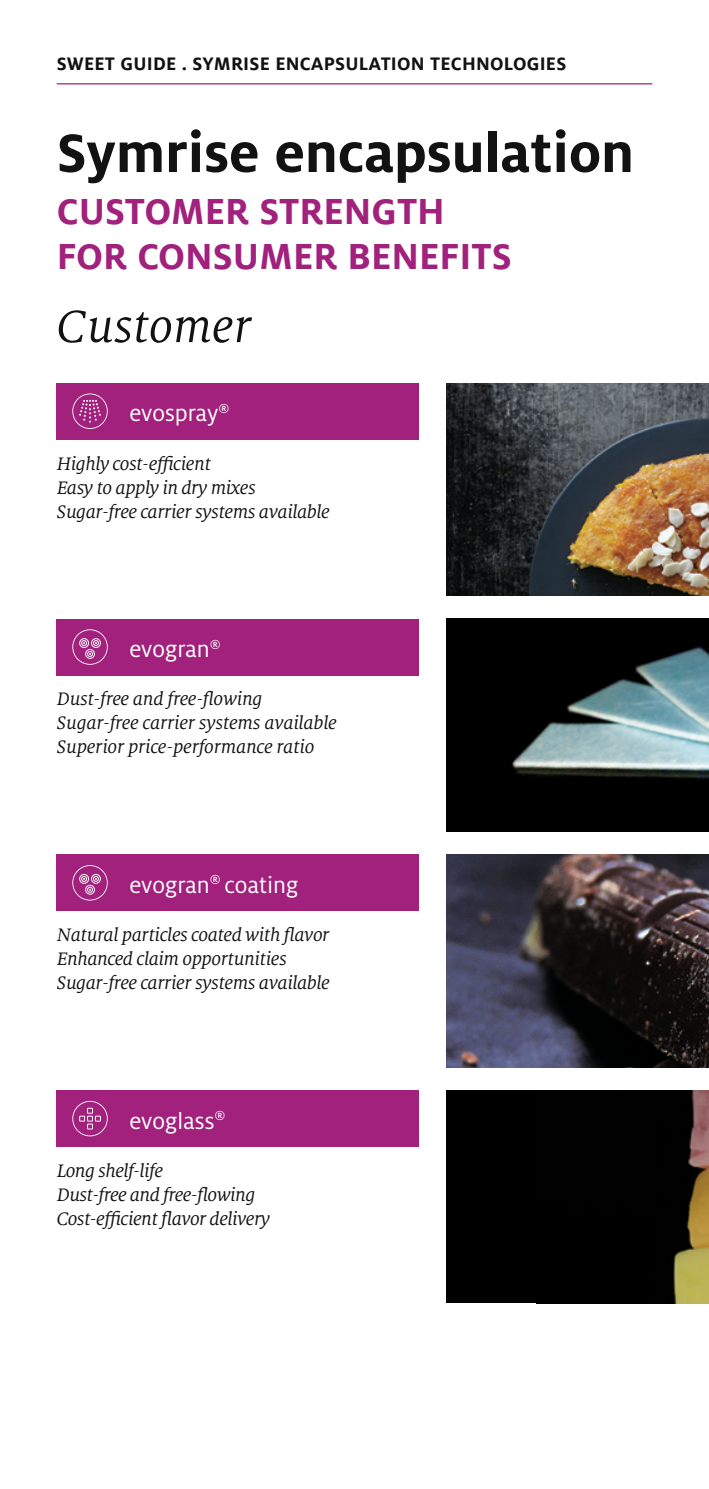
<style>
.page{position:relative;width:709px;height:1489px;background:#fff}
.page>*{position:absolute;margin:0;border:0;box-sizing:border-box;transform-origin:0 0}
.t1{font:700 60px "Milo OT";color:#121212}
.t2{font:italic 50px "Milo Serif OT";color:#121212}
.t3{font:700 40px/45px "FF Milofor Symrise";color:#a1217c}
.t4{font:25px "Milo OT";color:#fff}
.t5{font:italic 20px/24px "Milo Serif OT";letter-spacing:-.02em;color:#121212}
.t6{font:700 20px "FF Milofor Symrise";letter-spacing:.01em;color:#121212}
</style>
<div class="page">
<hr style="left:57px;top:83px;width:595px;height:1px;background:#a1217c">
<img style="left:446px;top:383px;width:263px;height:212px">
<img style="left:446px;top:618px;width:263px;height:213px">
<img style="left:446px;top:854px;width:263px;height:213px">
<div style="left:446px;top:1090px;width:263px;height:213px;background:#000"></div>
<img style="left:673px;top:1090px;width:36px;height:213px">
<div style="left:57px;top:383px;width:362px;height:56px;background:#a1217c"></div>
<svg style="left:72px;top:393px;width:36px;height:36px"></svg>
<div style="left:57px;top:1090px;width:362px;height:56px;background:#a1217c"></div>
<svg style="left:72px;top:1100px;width:36px;height:36px"></svg>
<div style="left:57px;top:854px;width:362px;height:57px;background:#a1217c"></div>
<svg style="left:72px;top:865px;width:36px;height:35px"></svg>
<div style="left:57px;top:618px;width:362px;height:57px;background:#a1217c"></div>
<svg style="left:72px;top:629px;width:36px;height:35px"></svg>
<p class="t6" style="left:57px;top:52px;width:511px">SWEET GUIDE . SYMRISE ENCAPSULATION TECHNOLOGIES</p>
<h1 class="t1" style="left:57px;top:119px;width:579px">Symrise encapsulation</h1>
<h3 class="t3" style="left:57px;top:189px;width:456px">CUSTOMER STRENGTH<br>FOR CONSUMER BENEFITS</h3>
<h2 class="t2" style="left:57px;top:300px;width:196px">Customer</h2>
<p class="t4" style="left:129px;top:400px;width:102px">evospray<sup>®</sup></p>
<p class="t5" style="left:57px;top:452px;width:275px">Highly cost-efficient<br>Easy to apply in dry mixes<br>Sugar-free carrier systems available</p>
<p class="t4" style="left:129px;top:635px;width:93px">evogran<sup>®</sup></p>
<p class="t5" style="left:57px;top:687px;width:282px">Dust-free and free-flowing<br>Sugar-free carrier systems available<br>Superior price-performance ratio</p>
<p class="t4" style="left:129px;top:871px;width:171px">evogran<sup>®</sup> coating</p>
<p class="t5" style="left:57px;top:923px;width:275px">Natural particles coated with flavor<br>Enhanced claim opportunities<br>Sugar-free carrier systems available</p>
<p class="t4" style="left:129px;top:1107px;width:98px">evoglass<sup>®</sup></p>
<p class="t5" style="left:57px;top:1159px;width:215px">Long shelf-life<br>Dust-free and free-flowing<br>Cost-efficient flavor delivery</p>
</div>
